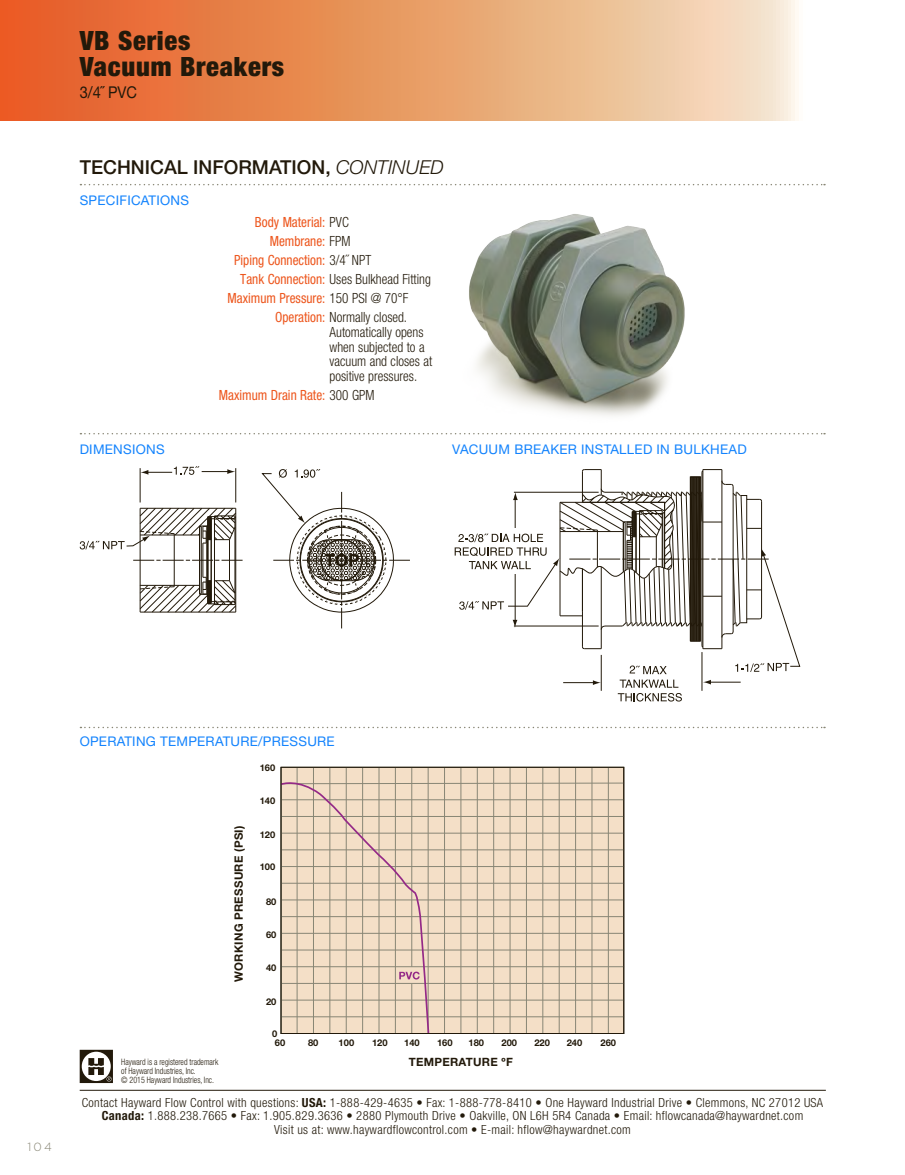
<style>
.page{position:relative;width:905px;height:1175px;background:#fff}
.page>*{position:absolute;margin:0;border:0;box-sizing:border-box;transform-origin:0 0}
.t1{font:900 condensed 26.55px/25.8px "Helvetica Neue LT Std";letter-spacing:.03em;color:#22190a}
.t2{font:500 19.2px "Helvetica Neue LT Std";color:#22190a}
.t3{font:16.2px "Helvetica Neue LT Std";color:#22190a;scale:.9 1}
.t4{font:300 condensed 14.1px/14.9px "Helvetica Neue LT Std";color:#22190a;scale:.94 1}
.t5{font:condensed 14.1px "Helvetica Neue LT Std";color:#ed561d;scale:.94 1}
.t6{font:13.35px "Helvetica Neue LT Std";letter-spacing:.02em;color:#1383fd}
.t7{font:300 condensed 12.6px/13.4px "Helvetica Neue LT Std";letter-spacing:.025em;color:#22190a;text-align:center}
.t8{font:300 11.85px "Gotham";color:#888675}
.t9{font:700 11.4px "Helvetica Neue LT Std";letter-spacing:.025em;color:#22190a}
.t10{font:700 9.3px "Helvetica Neue LT Std";color:#22190a}
.t11{font:300 condensed 8.85px/8.9px "Helvetica Neue LT Std";color:#22190a;scale:.9 1}
.s1{font-weight:300;font-style:italic}
.s2{font-weight:300;color:#22190a}
.s3{font-weight:400;color:#ed561d}
.s4{font-weight:700}
</style>
<div class="page">
<svg style="left:0;top:0;width:799px;height:121px;background:#ea9d6d"></svg>
<svg style="left:80px;top:433px;width:745px;height:1px"></svg>
<svg style="left:80px;top:726px;width:745px;height:2px"></svg>
<img style="left:469px;top:214px;width:216px;height:202px">
<div style="left:281px;top:767px;width:342px;height:266px;background:#f4dfc7"></div>
<hr style="left:297px;top:767px;width:1px;height:266px;background:#888675">
<hr style="left:313px;top:767px;width:1px;height:266px;background:#888675">
<hr style="left:329px;top:767px;width:1px;height:266px;background:#888675">
<hr style="left:346px;top:767px;width:1px;height:266px;background:#888675">
<hr style="left:362px;top:767px;width:1px;height:266px;background:#888675">
<hr style="left:379px;top:767px;width:1px;height:132px;background:#888675">
<hr style="left:395px;top:767px;width:1px;height:266px;background:#888675">
<hr style="left:411px;top:767px;width:1px;height:199px;background:#888675">
<hr style="left:428px;top:767px;width:1px;height:266px;background:#888675">
<hr style="left:444px;top:767px;width:1px;height:266px;background:#888675">
<hr style="left:460px;top:767px;width:1px;height:266px;background:#888675">
<hr style="left:477px;top:767px;width:1px;height:266px;background:#888675">
<hr style="left:493px;top:767px;width:1px;height:266px;background:#888675">
<hr style="left:510px;top:767px;width:1px;height:266px;background:#888675">
<hr style="left:526px;top:767px;width:1px;height:183px;background:#888675">
<hr style="left:542px;top:767px;width:1px;height:266px;background:#888675">
<hr style="left:559px;top:767px;width:1px;height:116px;background:#888675">
<hr style="left:575px;top:767px;width:1px;height:266px;background:#888675">
<hr style="left:591px;top:767px;width:1px;height:266px;background:#888675">
<hr style="left:608px;top:767px;width:1px;height:266px;background:#888675">
<svg style="left:280px;top:778px;width:344px;height:256px"></svg>
<div style="left:280px;top:767px;width:344px;height:266px;border:1px solid #22190a"></div>
<hr style="left:235px;top:508px;width:1px;height:104px;background:#22190a">
<hr style="left:174px;top:533px;width:1px;height:53px;background:#22190a">
<svg style="left:133px;top:560px;width:109px;height:1px"></svg>
<hr style="left:206px;top:526px;width:1px;height:68px;background:#22190a">
<hr style="left:140px;top:508px;width:1px;height:104px;background:#22190a">
<hr style="left:211px;top:517px;width:1px;height:86px;background:#22190a">
<hr style="left:207px;top:526px;width:1px;height:68px;background:#22190a">
<hr style="left:202px;top:543px;width:1px;height:34px;background:#22190a">
<hr style="left:201px;top:526px;width:1px;height:68px;background:#22190a">
<hr style="left:199px;top:526px;width:1px;height:68px;background:#22190a">
<hr style="left:229px;top:539px;width:1px;height:41px;background:#22190a">
<hr style="left:214px;top:516px;width:1px;height:88px;background:#22190a">
<hr style="left:234px;top:516px;width:1px;height:88px;background:#22190a">
<svg style="left:139px;top:577px;width:98px;height:36px"></svg>
<hr style="left:140px;top:468px;width:1px;height:34px;background:#22190a">
<hr style="left:235px;top:468px;width:1px;height:34px;background:#22190a">
<svg style="left:261px;top:469px;width:149px;height:159px"></svg>
<svg style="left:80px;top:507px;width:157px;height:42px"></svg>
<svg style="left:140px;top:466px;width:95px;height:9px"></svg>
<hr style="left:601px;top:655px;width:1px;height:36px;background:#22190a">
<hr style="left:701px;top:652px;width:1px;height:39px;background:#22190a">
<svg style="left:617px;top:693px;width:65px;height:8px"></svg>
<svg style="left:454px;top:469px;width:346px;height:218px"></svg>
<svg style="left:80px;top:1049px;width:33px;height:34px"></svg>
<hr style="left:80px;top:1089px;width:745px;height:1px;background:#22190a">
<svg style="left:80px;top:184px;width:745px;height:1px"></svg>
<h1 class="t1" style="left:80px;top:27px;width:206px">VB Series<br>Vacuum Breakers</h1>
<p class="t3" style="left:80px;top:82px;width:65px">3/4˝ PVC</p>
<h2 class="t2" style="left:80px;top:155px;width:365px">TECHNICAL INFORMATION, <span class="s1">CONTINUED</span></h2>
<p class="t6" style="left:80px;top:192px;width:111px">SPECIFICATIONS</p>
<p class="t5" style="left:255px;top:213px;width:101px">Body Material: <span class="s2">PVC</span></p>
<p class="t5" style="left:270px;top:233px;width:88px">Membrane: <span class="s2">FPM</span></p>
<p class="t5" style="left:234px;top:252px;width:147px">Piping Connection: <span class="s2">3/4˝ NPT</span></p>
<p class="t4" style="left:240px;top:271px;width:204px"><span class="s3">Tank Connection:</span> Uses Bulkhead Fitting</p>
<p class="t5" style="left:228px;top:290px;width:194px">Maximum Pressure: <span class="s2">150 PSI @ 70°F</span></p>
<p class="t4" style="left:275px;top:309px;width:142px"><span class="s3">Operation:</span> Normally closed.</p>
<p class="t4" style="left:329px;top:324px;width:111px">Automatically opens when subjected to a vacuum and closes at positive pressures.</p>
<p class="t5" style="left:219px;top:387px;width:167px">Maximum Drain Rate: <span class="s2">300 GPM</span></p>
<p class="t6" style="left:80px;top:441px;width:86px">DIMENSIONS</p>
<p class="t6" style="left:452px;top:441px;width:296px">VACUUM BREAKER INSTALLED IN BULKHEAD</p>
<p class="t8" style="left:28px;top:1139px;width:26px">104</p>
<p class="t6" style="left:80px;top:733px;width:256px">OPERATING TEMPERATURE/PRESSURE</p>
<p class="t9" style="left:231px;top:982px;width:158px;rotate:-90deg">WORKING PRESSURE (PSI)</p>
<p class="t10" style="left:260px;top:762px;width:17px">160</p>
<p class="t10" style="left:260px;top:794px;width:17px">140</p>
<p class="t10" style="left:260px;top:829px;width:17px">120</p>
<p class="t10" style="left:260px;top:860px;width:17px">100</p>
<p class="t10" style="left:266px;top:896px;width:12px">80</p>
<p class="t10" style="left:266px;top:929px;width:12px">60</p>
<p class="t10" style="left:266px;top:962px;width:12px">40</p>
<p class="t10" style="left:266px;top:995px;width:12px">20</p>
<p class="t10" style="left:272px;top:1028px;width:7px">0</p>
<p class="t10" style="left:275px;top:1036px;width:12px">60</p>
<p class="t10" style="left:308px;top:1036px;width:12px">80</p>
<p class="t10" style="left:338px;top:1036px;width:17px">100</p>
<p class="t10" style="left:372px;top:1036px;width:17px">120</p>
<p class="t10" style="left:404px;top:1036px;width:17px">140</p>
<p class="t10" style="left:437px;top:1036px;width:17px">160</p>
<p class="t10" style="left:468px;top:1036px;width:17px">180</p>
<p class="t10" style="left:501px;top:1036px;width:17px">200</p>
<p class="t10" style="left:534px;top:1036px;width:17px">220</p>
<p class="t10" style="left:567px;top:1036px;width:17px">240</p>
<p class="t10" style="left:600px;top:1036px;width:17px">260</p>
<p class="t9" style="left:409px;top:1055px;width:106px">TEMPERATURE ºF</p>
<p class="t11" style="left:121px;top:1057px;width:109px">Hayward is a registered trademark of Hayward Industries, Inc.<br>© 2015 Hayward Industries, Inc.</p>
<p class="t7" style="left:82px;top:1095px;width:743px">Contact Hayward Flow Control with questions: <span class="s4">USA:</span> 1-888-429-4635 • Fax: 1-888-778-8410 • One Hayward Industrial Drive • Clemmons, NC 27012 USA<br><span class="s4">Canada:</span> 1.888.238.7665 • Fax: 1.905.829.3636 • 2880 Plymouth Drive • Oakville, ON L6H 5R4 Canada • Email: hflowcanada@haywardnet.com<br>Visit us at: www.haywardflowcontrol.com • E-mail: hflow@haywardnet.com</p>
</div>
